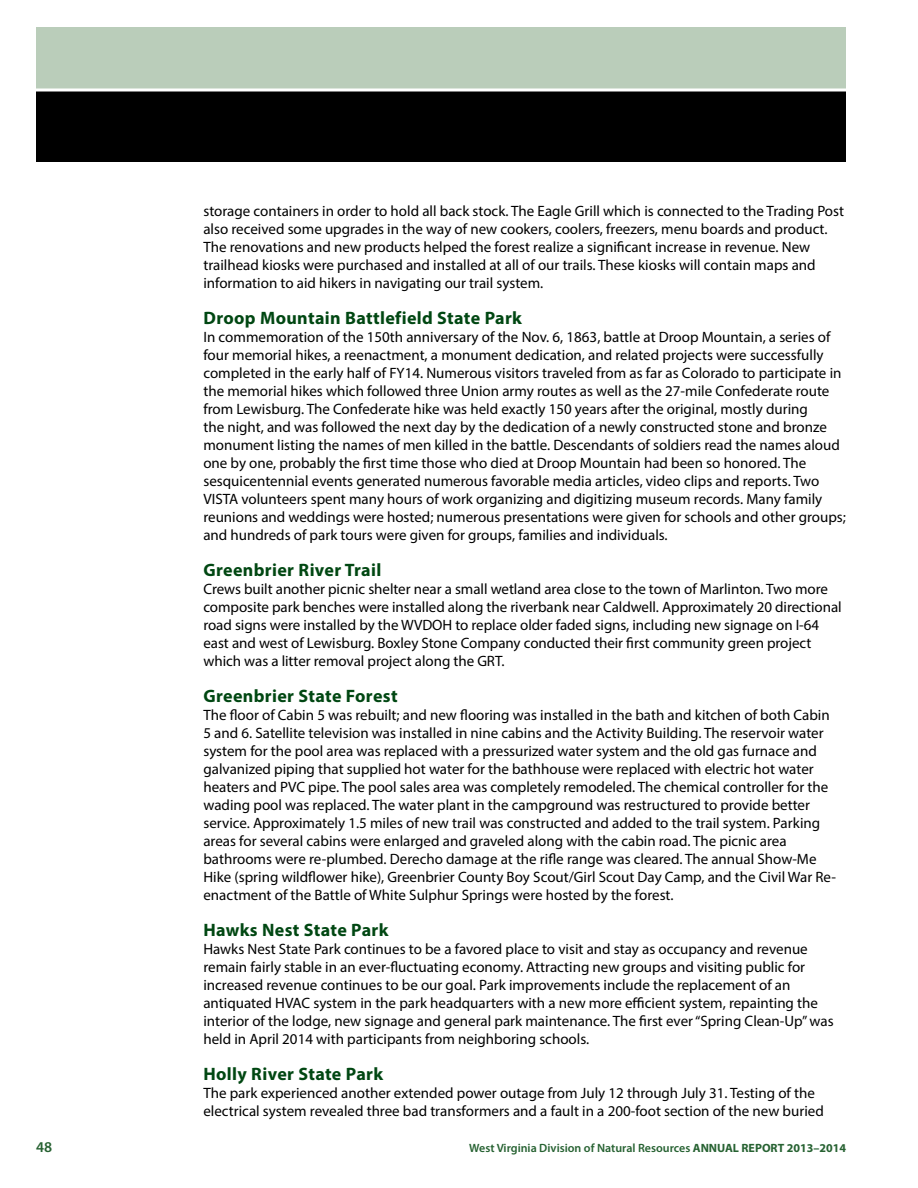
<style>
.page{position:relative;width:918px;height:1188px;background:#fff}
.page>*{position:absolute;margin:0;border:0;box-sizing:border-box;transform-origin:0 0}
.t1{font:700 18px "Myriad Pro";letter-spacing:.02em;color:#004712}
.t2{font:15px/18px "Myriad Pro";color:#000}
.t3{font:600 15px "Myriad Pro";color:#276232}
.t4{font:600 12px "Myriad Pro";color:#276232}
.s1{font-weight:700}
</style>
<div class="page">
<div style="left:36px;top:90px;width:810px;height:72px;background:#000"></div>
<div style="left:36px;top:27px;width:810px;height:63px;background:#bacdba"></div>
<svg style="left:36px;top:88px;width:810px;height:4px;background:#d6d9d6"></svg>
<p class="t2" style="left:203px;top:202px;width:642px">storage containers in order to hold all back stock. The Eagle Grill which is connected to the Trading Post also received some upgrades in the way of new cookers, coolers, freezers, menu boards and product.<br>The renovations and new products helped the forest realize a significant increase in revenue. New trailhead kiosks were purchased and installed at all of our trails. These kiosks will contain maps and information to aid hikers in navigating our trail system.</p>
<p class="t1" style="left:203px;top:306px;width:320px">Droop Mountain Battlefield State Park</p>
<p class="t2" style="left:203px;top:328px;width:644px">In commemoration of the 150th anniversary of the Nov. 6, 1863, battle at Droop Mountain, a series of four memorial hikes, a reenactment, a monument dedication, and related projects were successfully completed in the early half of FY14. Numerous visitors traveled from as far as Colorado to participate in the memorial hikes which followed three Union army routes as well as the 27-mile Confederate route from Lewisburg. The Confederate hike was held exactly 150 years after the original, mostly during<br>the night, and was followed the next day by the dedication of a newly constructed stone and bronze monument listing the names of men killed in the battle. Descendants of soldiers read the names aloud one by one, probably the first time those who died at Droop Mountain had been so honored. The sesquicentennial events generated numerous favorable media articles, video clips and reports. Two VISTA volunteers spent many hours of work organizing and digitizing museum records. Many family reunions and weddings were hosted; numerous presentations were given for schools and other groups; and hundreds of park tours were given for groups, families and individuals.</p>
<p class="t1" style="left:203px;top:558px;width:179px">Greenbrier River Trail</p>
<p class="t2" style="left:203px;top:580px;width:640px">Crews built another picnic shelter near a small wetland area close to the town of Marlinton. Two more composite park benches were installed along the riverbank near Caldwell. Approximately 20 directional road signs were installed by the WVDOH to replace older faded signs, including new signage on I-64 east and west of Lewisburg. Boxley Stone Company conducted their first community green project which was a litter removal project along the GRT.</p>
<p class="t1" style="left:203px;top:684px;width:196px">Greenbrier State Forest</p>
<p class="t2" style="left:203px;top:706px;width:634px">The floor of Cabin 5 was rebuilt; and new flooring was installed in the bath and kitchen of both Cabin 5 and 6. Satellite television was installed in nine cabins and the Activity Building. The reservoir water system for the pool area was replaced with a pressurized water system and the old gas furnace and galvanized piping that supplied hot water for the bathhouse were replaced with electric hot water heaters and PVC pipe. The pool sales area was completely remodeled. The chemical controller for the wading pool was replaced. The water plant in the campground was restructured to provide better service. Approximately 1.5 miles of new trail was constructed and added to the trail system. Parking areas for several cabins were enlarged and graveled along with the cabin road. The picnic area bathrooms were re-plumbed. Derecho damage at the rifle range was cleared. The annual Show-Me Hike (spring wildflower hike), Greenbrier County Boy Scout/Girl Scout Day Camp, and the Civil War Re&shy;enactment of the Battle of White Sulphur Springs were hosted by the forest.</p>
<p class="t1" style="left:203px;top:918px;width:187px">Hawks Nest State Park</p>
<p class="t2" style="left:203px;top:940px;width:632px">Hawks Nest State Park continues to be a favored place to visit and stay as occupancy and revenue remain fairly stable in an ever-fluctuating economy. Attracting new groups and visiting public for increased revenue continues to be our goal. Park improvements include the replacement of an antiquated HVAC system in the park headquarters with a new more efficient system, repainting the interior of the lodge, new signage and general park maintenance. The first ever “Spring Clean-Up” was held in April 2014 with participants from neighboring schools.</p>
<p class="t1" style="left:203px;top:1062px;width:181px">Holly River State Park</p>
<p class="t2" style="left:203px;top:1084px;width:622px">The park experienced another extended power outage from July 12 through July 31. Testing of the electrical system revealed three bad transformers and a fault in a 200-foot section of the new buried</p>
<p class="t3" style="left:36px;top:1137px;width:18px">48</p>
<p class="t4" style="left:469px;top:1140px;width:378px">West Virginia Division of Natural Resources <span class="s1">ANNUAL REPORT 2013–2014</span></p>
</div>
